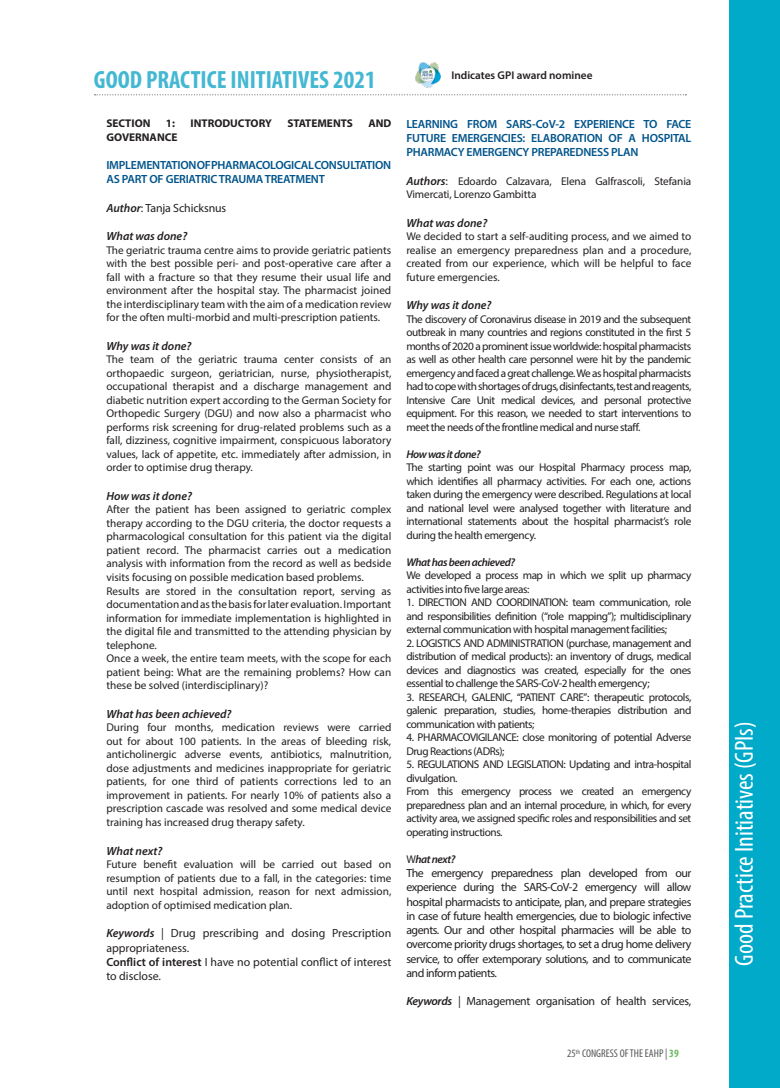
<style>
.page{position:relative;width:780px;height:1088px;background:#fff}
.page>*{position:absolute;margin:0;border:0;box-sizing:border-box;transform-origin:0 0}
.t1{font:condensed 26.25px "Myriad Pro";color:#fff}
.t2{font:700 condensed 25px "Myriad Pro";color:#44b8d2}
.t3{font:11.88px/14.2px "Myriad Pro";letter-spacing:-.01em;color:#231f20}
.t4{font:600 11.88px/14.2px "Myriad Pro";letter-spacing:-.02em;color:#00548b}
.t5{font:italic 600 11.88px "Myriad Pro";color:#231f20}
.t6{font:11.25px/13.5px "Myriad Pro";letter-spacing:-.03em;color:#231f20;text-align:justify}
.t7{font:11.25px/13.5px "Myriad Pro";letter-spacing:-.01em;color:#231f20}
.t8{font:700 11.25px "Myriad Pro";color:#231f20}
.t9{font:italic 600 11.25px "Myriad Pro";letter-spacing:-.04em;color:#231f20}
.t10{font:condensed 11.25px "Myriad Pro";color:#57585a}
.t11{font:600 11.25px "Myriad Pro";color:#231f20}
.s1{font-weight:600;font-style:italic}
.s2{font-weight:600}
.s3{font-weight:600;font-style:italic;font-size:11.88px}
.s4{font-size:11.88px}
.s5{font-weight:400;font-style:normal}
.s6{font-weight:700;color:#6eba66}
</style>
<div class="page">
<div style="left:729px;top:0;width:51px;height:1088px;background:#00aac8"></div>
<svg style="left:95px;top:94px;width:591px;height:1px"></svg>
<img style="left:415px;top:63px;width:25px;height:25px">
<p class="t2" style="left:94px;top:64px;width:283px">GOOD PRACTICE INITIATIVES 2021</p>
<p class="t11" style="left:451px;top:68px;width:143px">Indicates GPI award nominee</p>
<p class="t8" style="left:106px;top:116px;width:46px">SECTION</p>
<p class="t8" style="left:166px;top:116px;width:11px">1:</p>
<p class="t8" style="left:190px;top:116px;width:83px">INTRODUCTORY</p>
<p class="t8" style="left:287px;top:116px;width:67px">STATEMENTS</p>
<p class="t8" style="left:368px;top:116px;width:24px">AND</p>
<p class="t8" style="left:106px;top:130px;width:73px">GOVERNANCE</p>
<p class="t4" style="left:106px;top:158px;width:286px">IMPLEMENTATION OF PHARMACOLOGICAL CONSULTATION<br>AS PART OF GERIATRIC TRAUMA TREATMENT</p>
<p class="t3" style="left:106px;top:201px;width:121px"><span class="s1">Author</span>: Tanja Schicksnus</p>
<p class="t5" style="left:106px;top:229px;width:82px">What was done?</p>
<p class="t6" style="left:106px;top:243px;width:286px">The geriatric trauma centre aims to provide geriatric patients with the best possible peri- and post-operative care after a fall with a fracture so that they resume their usual life and environment after the hospital stay. The pharmacist joined the interdisciplinary team with the aim of a medication review for the often multi-morbid and multi-prescription patients.</p>
<p class="t5" style="left:106px;top:338px;width:87px">Why was it done?</p>
<p class="t6" style="left:106px;top:353px;width:286px">The team of the geriatric trauma center consists of an orthopaedic surgeon, geriatrician, nurse, physiotherapist, occupational therapist and a discharge management and diabetic nutrition expert according to the German Society for Orthopedic Surgery (DGU) and now also a pharmacist who performs risk screening for drug-related problems such as a fall, dizziness, cognitive impairment, conspicuous laboratory values, lack of appetite, etc. immediately after admission, in order to optimise drug therapy.</p>
<p class="t5" style="left:106px;top:488px;width:87px">How was it done?</p>
<p class="t6" style="left:106px;top:503px;width:286px">After the patient has been assigned to geriatric complex therapy according to the DGU criteria, the doctor requests a pharmacological consultation for this patient via the digital patient record. The pharmacist carries out a medication analysis with information from the record as well as bedside visits focusing on possible medication based problems.</p>
<p class="t6" style="left:106px;top:584px;width:286px">Results are stored in the consultation report, serving as documentation and as the basis for later evaluation. Important information for immediate implementation is highlighted in the digital file and transmitted to the attending physician by telephone.</p>
<p class="t6" style="left:106px;top:651px;width:286px">Once a week, the entire team meets, with the scope for each patient being: What are the remaining problems? How can these be solved (interdisciplinary)?</p>
<p class="t5" style="left:106px;top:706px;width:127px">What has been achieved?</p>
<p class="t6" style="left:106px;top:720px;width:286px">During four months, medication reviews were carried out for about 100 patients. In the areas of bleeding risk, anticholinergic adverse events, antibiotics, malnutrition, dose adjustments and medicines inappropriate for geriatric patients, for one third of patients corrections led to an improvement in patients. For nearly 10% of patients also a prescription cascade was resolved and some medical device training has increased drug therapy safety.</p>
<p class="t5" style="left:106px;top:843px;width:58px">What next?</p>
<p class="t6" style="left:106px;top:857px;width:286px">Future benefit evaluation will be carried out based on resumption of patients due to a fall, in the categories: time until next hospital admission, reason for next admission, adoption of optimised medication plan.</p>
<p class="t3" style="left:106px;top:926px;width:286px"><span class="s1">Keywords</span> | Drug prescribing and dosing Prescription appropriateness.</p>
<p class="t3" style="left:106px;top:954px;width:286px"><span class="s2">Conflict of interest</span> I have no potential conflict of interest to disclose.</p>
<p class="t4" style="left:406px;top:116px;width:286px;text-align:justify">LEARNING FROM SARS-CoV-2 EXPERIENCE TO FACE FUTURE EMERGENCIES: ELABORATION OF A HOSPITAL PHARMACY EMERGENCY PREPAREDNESS PLAN</p>
<p class="t7" style="left:406px;top:174px;width:286px"><span class="s3">Authors</span><span class="s4">:</span> Edoardo Calzavara, Elena Galfrascoli, Stefania<br>Vimercati, Lorenzo Gambitta</p>
<p class="t5" style="left:406px;top:215px;width:82px">What was done?</p>
<p class="t6" style="left:406px;top:229px;width:286px">We decided to start a self-auditing process, and we aimed to realise an emergency preparedness plan and a procedure, created from our experience, which will be helpful to face future emergencies.</p>
<p class="t5" style="left:406px;top:298px;width:87px">Why was it done?</p>
<p class="t6" style="left:406px;top:312px;width:286px">The discovery of Coronavirus disease in 2019 and the subsequent outbreak in many countries and regions constituted in the first 5 months of 2020 a prominent issue worldwide: hospital pharmacists as well as other health care personnel were hit by the pandemic emergency and faced a great challenge. We as hospital pharmacists had to cope with shortages of drugs, disinfectants, test and reagents, Intensive Care Unit medical devices, and personal protective equipment. For this reason, we needed to start interventions to meet the needs of the frontline medical and nurse staff.</p>
<p class="t9" style="left:406px;top:447px;width:76px">How was it done?</p>
<p class="t6" style="left:406px;top:460px;width:286px">The starting point was our Hospital Pharmacy process map, which identifies all pharmacy activities. For each one, actions taken during the emergency were described. Regulations at local and national level were analysed together with literature and international statements about the hospital pharmacist’s role during the health emergency.</p>
<p class="t9" style="left:406px;top:555px;width:110px">What has been achieved?</p>
<p class="t6" style="left:406px;top:568px;width:286px">We developed a process map in which we split up pharmacy activities into five large areas:</p>
<p class="t6" style="left:406px;top:595px;width:286px">1. DIRECTION AND COORDINATION: team communication, role and responsibilities definition (“role mapping”); multidisciplinary external communication with hospital management facilities;</p>
<p class="t6" style="left:406px;top:636px;width:286px">2. LOGISTICS AND ADMINISTRATION (purchase, management and distribution of medical products): an inventory of drugs, medical devices and diagnostics was created, especially for the ones essential to challenge the SARS-CoV-2 health emergency;</p>
<p class="t6" style="left:406px;top:690px;width:286px">3. RESEARCH, GALENIC, “PATIENT CARE”: therapeutic protocols, galenic preparation, studies, home-therapies distribution and communication with patients;</p>
<p class="t6" style="left:406px;top:730px;width:286px">4. PHARMACOVIGILANCE: close monitoring of potential Adverse<br>Drug Reactions (ADRs);</p>
<p class="t6" style="left:406px;top:757px;width:286px">5. REGULATIONS AND LEGISLATION: Updating and intra-hospital divulgation.</p>
<p class="t6" style="left:406px;top:784px;width:286px">From this emergency process we created an emergency preparedness plan and an internal procedure, in which, for every activity area, we assigned specific roles and responsibilities and set operating instructions.</p>
<p class="t9" style="left:406px;top:852px;width:50px"><span class="s5">W</span>hat next?</p>
<p class="t3" style="left:406px;top:866px;width:286px;text-align:justify">The emergency preparedness plan developed from our experience during the SARS-CoV-2 emergency will allow hospital pharmacists to anticipate, plan, and prepare strategies in case of future health emergencies, due to biologic infective agents. Our and other hospital pharmacies will be able to overcome priority drugs shortages, to set a drug home delivery service, to offer extemporary solutions, and to communicate and inform patients.</p>
<p class="t3" style="left:406px;top:994px;width:286px"><span class="s1">Keywords</span> | Management organisation of health services,</p>
<p class="t10" style="left:567px;top:1047px;width:113px">25<sup>th</sup> CONGRESS OF THE EAHP | <span class="s6">39</span></p>
<h1 class="t1" style="left:728px;top:966px;width:246px;rotate:-90deg">Good Practice Initiatives (GPIs)</h1>
</div>
